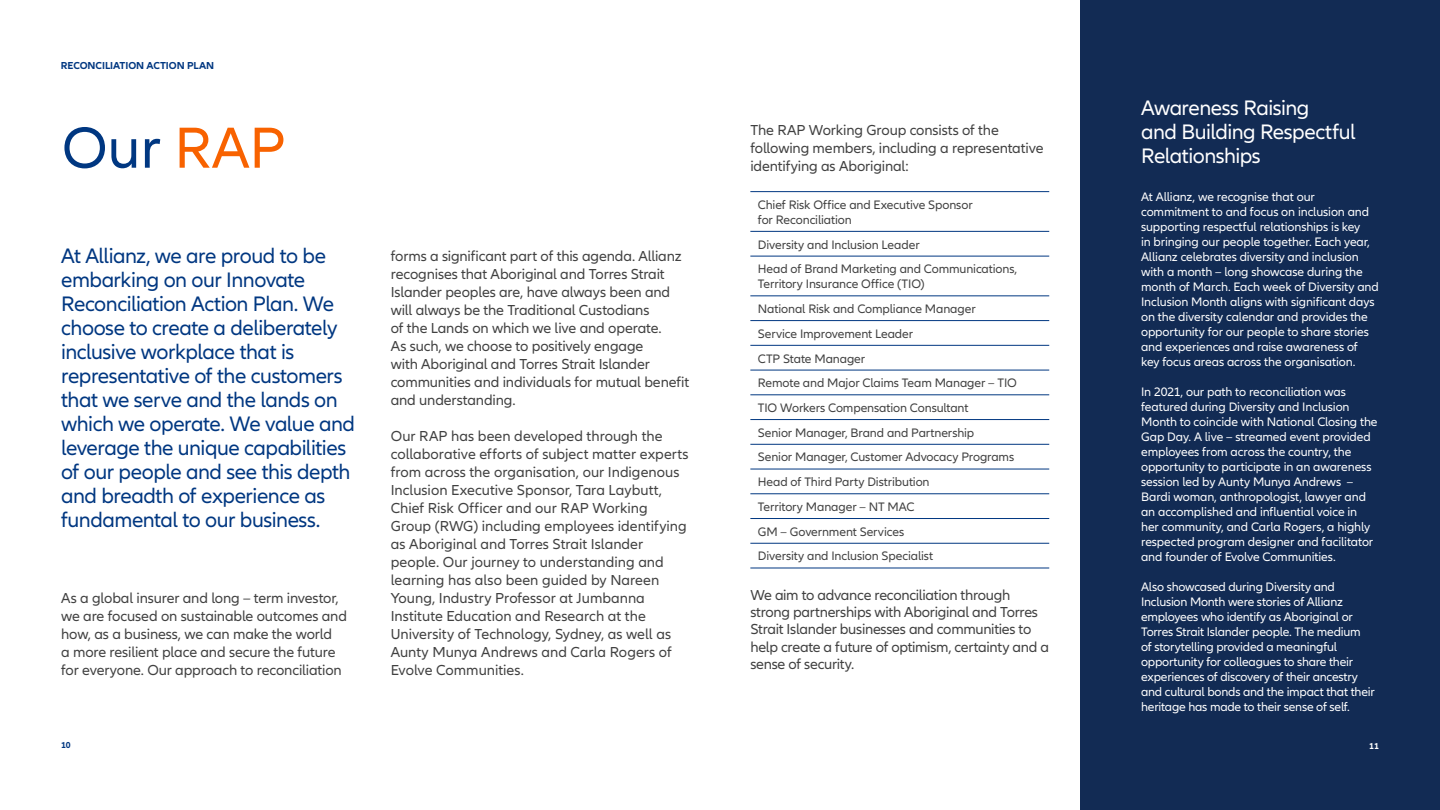
<style>
.page{position:relative;width:1440px;height:810px;background:#fff}
.page>*{position:absolute;margin:0;border:0;box-sizing:border-box;transform-origin:0 0}
.t1{font:60px "Allianz Neo";color:#003781}
.Subheadline___CTA_15{font:21.75px/24px "Allianz Neo";letter-spacing:-.02em;color:#003781}
.Subheadline___CTA_15-2{font:21.75px/24px "Allianz Neo";letter-spacing:-.025em;color:#fff}
.Copy_10_13pt{font:15px/18px "Allianz Neo";letter-spacing:-.005em;color:#414141}
.Copy_10_13pt_copy{font:15px/17.2px "Allianz Neo";letter-spacing:-.02em;color:#414141}
.Copy_10_13pt_copy-2{font:12.75px/15px "Allianz Neo";letter-spacing:-.01em;color:#fff}
.Copy_10_13pt_copy-3{font:12.75px/15px "Allianz Neo";letter-spacing:-.01em;color:#414141}
.t2{font:700 10.5px "Allianz Neo";letter-spacing:-.005em;color:#003781}
.t3{font:700 9px "Allianz Neo";color:#003781}
.t4{font:700 9px "Allianz Neo";color:#fff}
.s1{color:#f86200}
</style>
<div class="page">
<div style="left:1080px;top:0;width:360px;height:810px;background:#122b54"></div>
<hr style="left:750px;top:256px;width:299px;height:1px;background:#003781">
<hr style="left:750px;top:295px;width:299px;height:1px;background:#003781">
<hr style="left:750px;top:320px;width:299px;height:1px;background:#003781">
<hr style="left:750px;top:345px;width:299px;height:1px;background:#003781">
<hr style="left:750px;top:370px;width:299px;height:1px;background:#003781">
<hr style="left:750px;top:394px;width:299px;height:1px;background:#003781">
<hr style="left:750px;top:419px;width:299px;height:1px;background:#003781">
<hr style="left:750px;top:444px;width:299px;height:1px;background:#003781">
<hr style="left:750px;top:469px;width:299px;height:1px;background:#003781">
<hr style="left:750px;top:493px;width:299px;height:1px;background:#003781">
<hr style="left:750px;top:518px;width:299px;height:1px;background:#003781">
<hr style="left:750px;top:543px;width:299px;height:1px;background:#003781">
<hr style="left:750px;top:568px;width:299px;height:1px;background:#003781">
<hr style="left:750px;top:191px;width:299px;height:1px;background:#003781">
<hr style="left:750px;top:231px;width:299px;height:1px;background:#003781">
<p class="t2" style="left:61px;top:59px;width:155px">RECONCILIATION ACTION PLAN</p>
<p class="t1" style="left:62px;top:114px;width:225px">Our <span class="s1">RAP</span></p>
<p class="Subheadline___CTA_15" style="left:61px;top:244px;width:295px">At Allianz, we are proud to be embarking on our Innovate<br>Reconciliation Action Plan. We choose to create a deliberately inclusive workplace that is representative of the customers that we serve and the lands on which we operate. We value and leverage the unique capabilities of our people and see this depth and breadth of experience as fundamental to our business.</p>
<p class="Copy_10_13pt" style="left:61px;top:589px;width:287px">As a global insurer and long – term investor, we are focused on sustainable outcomes and how, as a business, we can make the world<br>a more resilient place and secure the future for everyone. Our approach to reconciliation</p>
<p class="t3" style="left:61px;top:740px;width:11px">10</p>
<p class="Copy_10_13pt" style="left:391px;top:247px;width:300px">forms a significant part of this agenda. Allianz recognises that Aboriginal and Torres Strait Islander peoples are, have always been and will always be the Traditional Custodians<br>of the Lands on which we live and operate.<br>As such, we choose to positively engage<br>with Aboriginal and Torres Strait Islander communities and individuals for mutual benefit and understanding.</p>
<p class="Copy_10_13pt" style="left:391px;top:427px;width:299px">Our RAP has been developed through the collaborative efforts of subject matter experts from across the organisation, our Indigenous Inclusion Executive Sponsor, Tara Laybutt, Chief Risk Officer and our RAP Working Group (RWG) including employees identifying as Aboriginal and Torres Strait Islander people. Our journey to understanding and learning has also been guided by Nareen Young, Industry Professor at Jumbanna Institute Education and Research at the University of Technology, Sydney, as well as Aunty Munya Andrews and Carla Rogers of Evolve Communities.</p>
<p class="Copy_10_13pt" style="left:750px;top:121px;width:295px">The RAP Working Group consists of the following members, including a representative identifying as Aboriginal:</p>
<p class="Copy_10_13pt_copy-3" style="left:758px;top:197px;width:216px">Chief Risk Office and Executive Sponsor for Reconciliation</p>
<p class="Copy_10_13pt_copy-3" style="left:758px;top:237px;width:163px">Diversity and Inclusion Leader</p>
<p class="Copy_10_13pt_copy-3" style="left:758px;top:262px;width:261px">Head of Brand Marketing and Communications,<br>Territory Insurance Office (TIO)</p>
<p class="Copy_10_13pt_copy-3" style="left:758px;top:302px;width:219px">National Risk and Compliance Manager</p>
<p class="Copy_10_13pt_copy-3" style="left:758px;top:326px;width:157px">Service Improvement Leader</p>
<p class="Copy_10_13pt_copy-3" style="left:758px;top:351px;width:109px">CTP State Manager</p>
<p class="Copy_10_13pt_copy-3" style="left:758px;top:376px;width:261px">Remote and Major Claims Team Manager – TIO</p>
<p class="Copy_10_13pt_copy-3" style="left:758px;top:401px;width:212px">TIO Workers Compensation Consultant</p>
<p class="Copy_10_13pt_copy-3" style="left:758px;top:425px;width:218px">Senior Manager, Brand and Partnership</p>
<p class="Copy_10_13pt_copy-3" style="left:758px;top:450px;width:258px">Senior Manager, Customer Advocacy Programs</p>
<p class="Copy_10_13pt_copy-3" style="left:758px;top:475px;width:173px">Head of Third Party Distribution</p>
<p class="Copy_10_13pt_copy-3" style="left:758px;top:500px;width:158px">Territory Manager – NT MAC</p>
<p class="Copy_10_13pt_copy-3" style="left:758px;top:524px;width:148px">GM – Government Services</p>
<p class="Copy_10_13pt_copy-3" style="left:758px;top:549px;width:177px">Diversity and Inclusion Specialist</p>
<p class="Copy_10_13pt_copy" style="left:750px;top:587px;width:300px">We aim to advance reconciliation through strong partnerships with Aboriginal and Torres Strait Islander businesses and communities to help create a future of optimism, certainty and a sense of security.</p>
<p class="Subheadline___CTA_15-2" style="left:1141px;top:97px;width:216px">Awareness Raising<br>and Building Respectful<br>Relationships</p>
<p class="Copy_10_13pt_copy-2" style="left:1141px;top:189px;width:239px">At Allianz, we recognise that our commitment to and focus on inclusion and supporting respectful relationships is key<br>in bringing our people together. Each year, Allianz celebrates diversity and inclusion with a month – long showcase during the month of March. Each week of Diversity and Inclusion Month aligns with significant days on the diversity calendar and provides the opportunity for our people to share stories and experiences and raise awareness of key focus areas across the organisation.</p>
<p class="Copy_10_13pt_copy-2" style="left:1141px;top:384px;width:238px">In 2021, our path to reconciliation was featured during Diversity and Inclusion Month to coincide with National Closing the Gap Day. A live – streamed event provided employees from across the country, the opportunity to participate in an awareness session led by Aunty Munya Andrews – Bardi woman, anthropologist, lawyer and an accomplished and influential voice in her community, and Carla Rogers, a highly respected program designer and facilitator and founder of Evolve Communities.</p>
<p class="Copy_10_13pt_copy-2" style="left:1141px;top:579px;width:235px">Also showcased during Diversity and Inclusion Month were stories of Allianz employees who identify as Aboriginal or Torres Strait Islander people. The medium<br>of storytelling provided a meaningful opportunity for colleagues to share their experiences of discovery of their ancestry and cultural bonds and the impact that their heritage has made to their sense of self.</p>
<p class="t4" style="left:1369px;top:741px;width:11px">11</p>
</div>
